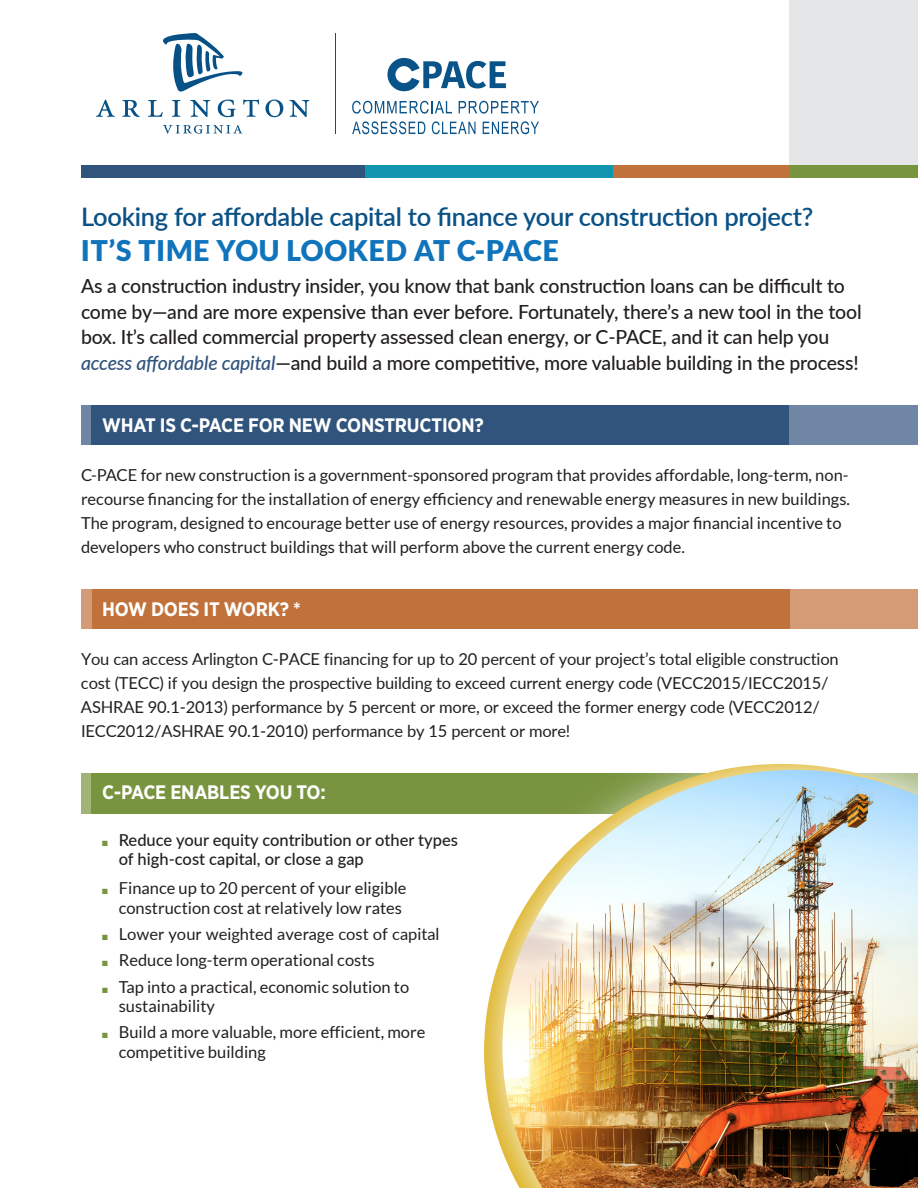
<style>
.page{position:relative;width:918px;height:1188px;background:#fff}
.page>*{position:absolute;margin:0;border:0;box-sizing:border-box;transform-origin:0 0}
.t1{font:900 28.5px "Lato";letter-spacing:.025em;color:#1074bc}
.t2{font:600 25.5px "Lato";letter-spacing:-.01em;color:#0a5186}
.t3{font:500 19.5px/25.5px "Lato";letter-spacing:-.01em;color:#231f20}
.t4{font:700 19.5px "Gotham Narrow";letter-spacing:-.01em;color:#fff}
.t5{font:16.5px/24px "Lato";color:#231f20}
.t6{font:500 16.5px/19.5px "Lato";color:#231f20}
.s1{font-style:italic;color:#31547d}
.s2{color:#79943f}
</style>
<div class="page">
<div style="left:790px;top:0;width:128px;height:171px;background:#e5e6e8"></div>
<div style="left:81px;top:590px;width:837px;height:39px;background:#d39c76"></div>
<div style="left:92px;top:590px;width:697px;height:39px;background:#c1723b"></div>
<div style="left:81px;top:405px;width:837px;height:39px;background:#6f87a4"></div>
<div style="left:91px;top:405px;width:698px;height:39px;background:#31547d"></div>
<div style="left:91px;top:773px;width:698px;height:40px;background:#79943f"></div>
<div style="left:81px;top:166px;width:301px;height:12px;background:#31547d"></div>
<div style="left:365px;top:166px;width:255px;height:12px;background:#1296b0"></div>
<div style="left:613px;top:166px;width:198px;height:12px;background:#c1723b"></div>
<div style="left:789px;top:166px;width:129px;height:12px;background:#79943f"></div>
<div style="left:457px;top:724px;width:461px;height:464px;background:#fff"></div>
<img style="left:502px;top:770px;width:416px;height:418px">
<svg style="left:96px;top:100px;width:19px;height:17px"></svg>
<svg style="left:122px;top:100px;width:18px;height:17px"></svg>
<svg style="left:148px;top:100px;width:15px;height:17px"></svg>
<svg style="left:172px;top:100px;width:8px;height:17px"></svg>
<svg style="left:190px;top:100px;width:20px;height:17px"></svg>
<svg style="left:218px;top:100px;width:17px;height:17px"></svg>
<svg style="left:243px;top:99px;width:16px;height:18px"></svg>
<svg style="left:265px;top:100px;width:18px;height:17px"></svg>
<svg style="left:289px;top:100px;width:20px;height:17px"></svg>
<svg style="left:163px;top:125px;width:79px;height:9px"></svg>
<svg style="left:163px;top:33px;width:80px;height:59px"></svg>
<hr style="left:335px;top:33px;width:1px;height:100px;background:#075187">
<svg style="left:387px;top:57px;width:119px;height:35px"></svg>
<svg style="left:352px;top:101px;width:100px;height:13px"></svg>
<svg style="left:459px;top:101px;width:80px;height:13px"></svg>
<svg style="left:352px;top:121px;width:73px;height:13px"></svg>
<svg style="left:432px;top:121px;width:44px;height:13px"></svg>
<svg style="left:483px;top:121px;width:56px;height:13px"></svg>
<p class="t2" style="left:81px;top:199px;width:734px">Looking for affordable capital to finance your construction project?</p>
<p class="t1" style="left:81px;top:234px;width:479px">IT’S TIME YOU LOOKED AT C-PACE</p>
<p class="t3" style="left:81px;top:272px;width:782px">As a construction industry insider, you know that bank construction loans can be difficult to come by—and are more expensive than ever before. Fortunately, there’s a new tool in the tool box. It’s called commercial property assessed clean energy, or C-PACE, and it can help you <span class="s1">access affordable capital</span>—and build a more competitive, more valuable building in the process!</p>
<p class="t4" style="left:102px;top:412px;width:383px">WHAT IS C-PACE FOR NEW CONSTRUCTION?</p>
<p class="t5" style="left:81px;top:463px;width:770px">C-PACE for new construction is a government-sponsored program that provides affordable, long-term, non&shy;recourse financing for the installation of energy efficiency and renewable energy measures in new buildings.<br>The program, designed to encourage better use of energy resources, provides a major financial incentive to developers who construct buildings that will perform above the current energy code.</p>
<p class="t4" style="left:102px;top:597px;width:200px">HOW DOES IT WORK? *</p>
<p class="t5" style="left:81px;top:646px;width:759px">You can access Arlington C-PACE financing for up to 20 percent of your project’s total eligible construction cost (TECC) if you design the prospective building to exceed current energy code (VECC2015/IECC2015/ ASHRAE 90.1-2013) performance by 5 percent or more, or exceed the former energy code (VECC2012/ IECC2012/ASHRAE 90.1-2010) performance by 15 percent or more!</p>
<p class="t4" style="left:102px;top:780px;width:225px">C-PACE ENABLES YOU TO:</p>
<p class="t6" style="left:119px;top:829px;width:341px;text-indent:-16px"><span class="s2">■</span> Reduce your equity contribution or other types of high-cost capital, or close a gap</p>
<p class="t5" style="left:102px;top:879px;width:306px;line-height:19.5px;text-align:right"><span class="s2">■</span> Finance up to 20 percent of your eligible construction cost at relatively low rates</p>
<p class="t5" style="left:102px;top:921px;width:339px"><span class="s2">■</span> Lower your weighted average cost of capital</p>
<p class="t5" style="left:102px;top:948px;width:274px"><span class="s2">■</span> Reduce long-term operational costs</p>
<p class="t5" style="left:119px;top:977px;width:292px;line-height:19.5px;text-indent:-16px"><span class="s2">■</span> Tap into a practical, economic solution to sustainability</p>
<p class="t5" style="left:119px;top:1023px;width:308px;line-height:19.5px;text-indent:-16px"><span class="s2">■</span> Build a more valuable, more efficient, more competitive building</p>
</div>
